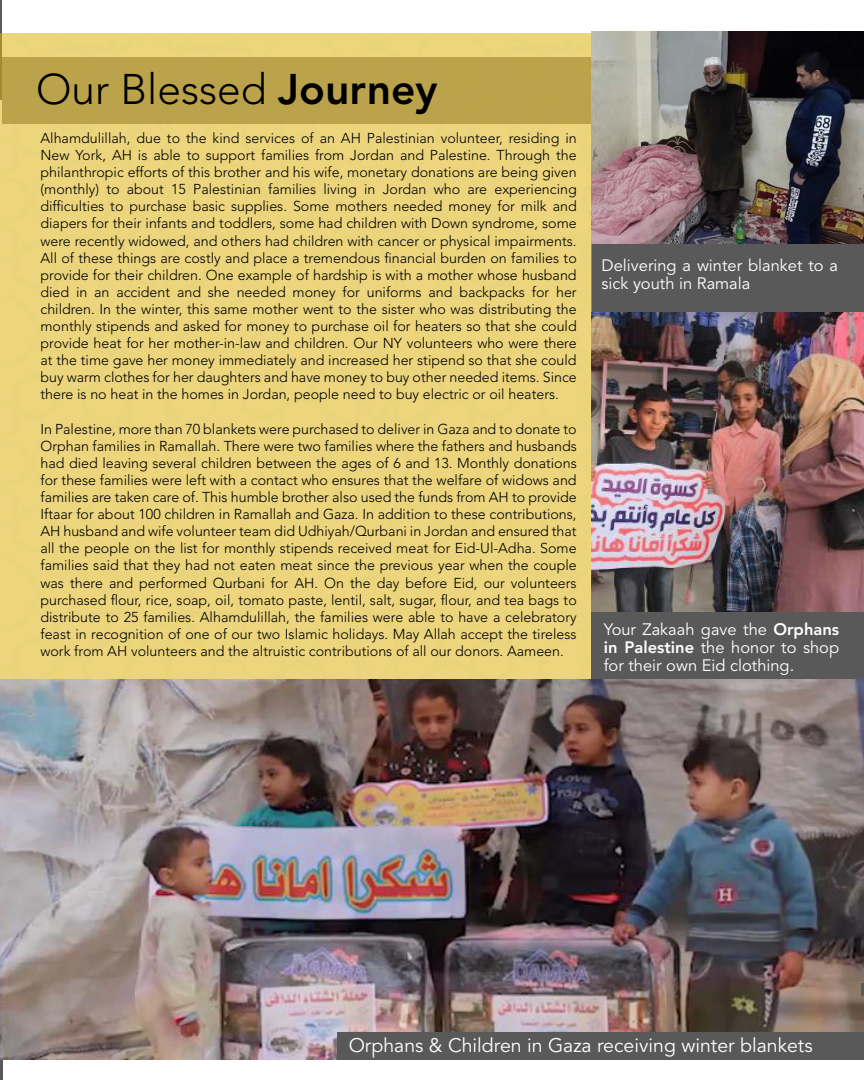
<style>
.page{position:relative;width:864px;height:1080px;background:#fff}
.page>*{position:absolute;margin:0;border:0;box-sizing:border-box;transform-origin:0 0}
._2nd_PAGE{font:300 42.45px "Avenir LT Std";color:#000}
.t1{font:19.5px "Avenir LT Std";color:#fff}
.t2{font:16.5px/18px "Avenir LT Std";color:#fff;text-align:justify}
._2nd_PAGE-2{font:300 14.25px/17.1px "Avenir LT Std";color:#000;text-align:justify}
.s1{font-weight:800}
</style>
<div class="page">
<hr style="left:0;top:862px;width:2px;height:218px;background:#595959">
<hr style="left:0;top:0;width:1px;height:100px;background:#595959">
<div style="left:592px;top:237px;width:272px;height:79px;background:#595959"></div>
<svg style="left:0;top:33px;width:592px;height:646px;background:#e5cf77"></svg>
<img style="left:592px;top:312px;width:272px;height:300px">
<img style="left:591px;top:32px;width:272px;height:211px">
<img style="left:0;top:679px;width:864px;height:380px">
<svg style="left:862px;top:984px;width:2px;height:12px"></svg>
<div style="left:592px;top:612px;width:272px;height:67px;background:#595959"></div>
<div style="left:338px;top:1032px;width:526px;height:27px;background:#595959"></div>
<p class="_2nd_PAGE" style="left:36px;top:64px;width:403px">Our Blessed <span class="s1">Journey</span></p>
<p class="_2nd_PAGE-2" style="left:40px;top:130px;width:538px">Alhamdulillah, due to the kind services of an AH Palestinian volunteer, residing in New York, AH is able to support families from Jordan and Palestine. Through the philanthropic efforts of this brother and his wife, monetary donations are being given (monthly) to about 15 Palestinian families living in Jordan who are experiencing difficulties to purchase basic supplies. Some mothers needed money for milk and diapers for their infants and toddlers, some had children with Down syndrome, some were recently widowed, and others had children with cancer or physical impairments.<br>All of these things are costly and place a tremendous financial burden on families to provide for their children. One example of hardship is with a mother whose husband died in an accident and she needed money for uniforms and backpacks for her children. In the winter, this same mother went to the sister who was distributing the monthly stipends and asked for money to purchase oil for heaters so that she could provide heat for her mother-in-law and children. Our NY volunteers who were there at the time gave her money immediately and increased her stipend so that she could buy warm clothes for her daughters and have money to buy other needed items. Since there is no heat in the homes in Jordan, people need to buy electric or oil heaters.</p>
<p class="_2nd_PAGE-2" style="left:40px;top:420px;width:538px">In Palestine, more than 70 blankets were purchased to deliver in Gaza and to donate to Orphan families in Ramallah. There were two families where the fathers and husbands had died leaving several children between the ages of 6 and 13. Monthly donations for these families were left with a contact who ensures that the welfare of widows and families are taken care of. This humble brother also used the funds from AH to provide Iftaar for about 100 children in Ramallah and Gaza. In addition to these contributions, AH husband and wife volunteer team did Udhiyah/Qurbani in Jordan and ensured that all the people on the list for monthly stipends received meat for Eid-Ul-Adha. Some families said that they had not eaten meat since the previous year when the couple was there and performed Qurbani for AH. On the day before Eid, our volunteers purchased flour, rice, soap, oil, tomato paste, lentil, salt, sugar, flour, and tea bags to distribute to 25 families. Alhamdulillah, the families were able to have a celebratory feast in recognition of one of our two Islamic holidays. May Allah accept the tireless work from AH volunteers and the altruistic contributions of all our donors. Aameen.</p>
<p class="t2" style="left:602px;top:256px;width:238px">Delivering a winter blanket to a sick youth in Ramala</p>
<p class="t2" style="left:604px;top:620px;width:237px">Your Zakaah gave the <span class="s1">Orphans in Palestine</span> the honor to shop for their own Eid clothing.</p>
<p class="t1" style="left:349px;top:1034px;width:466px">Orphans &amp; Children in Gaza receiving winter blankets</p>
</div>
